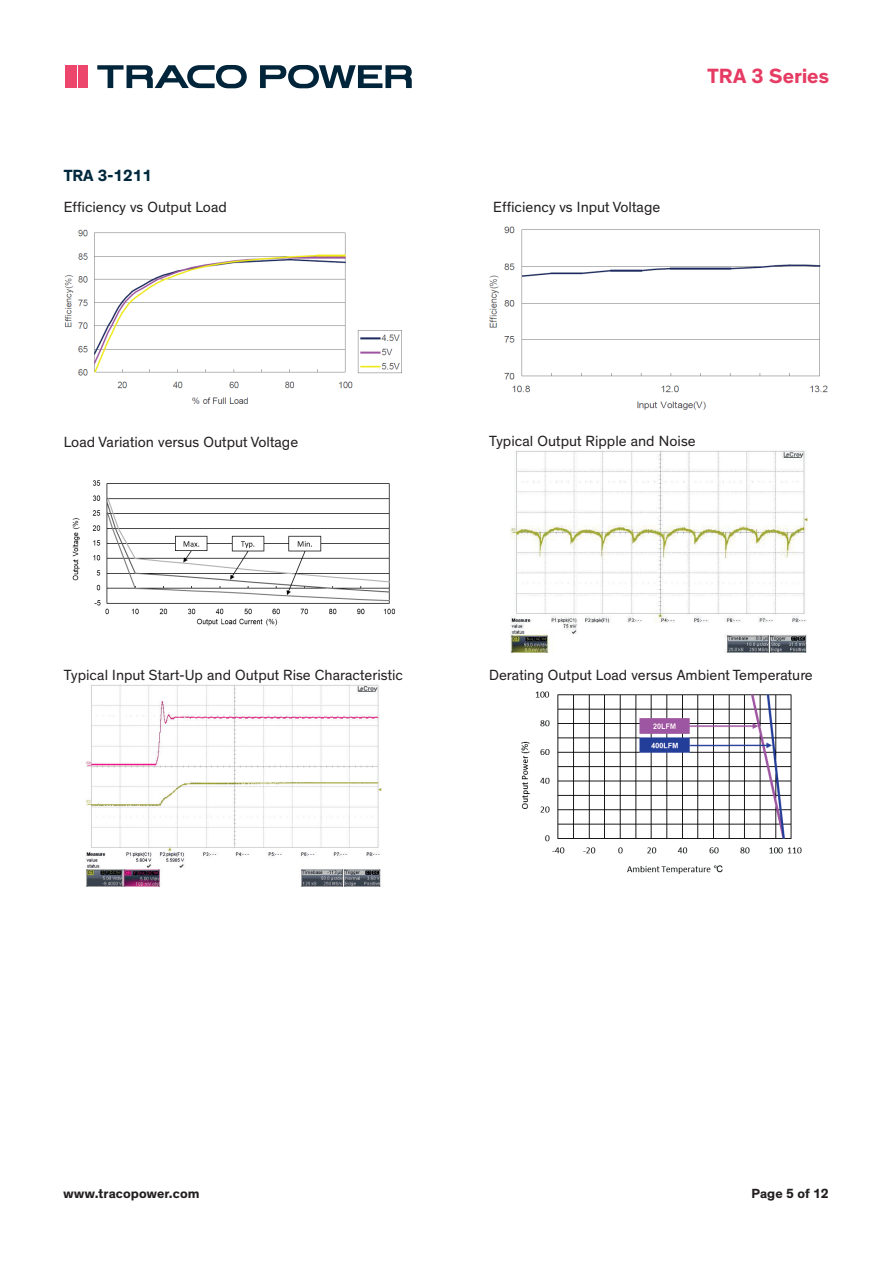
<style>
.page{position:relative;width:893px;height:1263px;background:#fff}
.page>*{position:absolute;margin:0;border:0;box-sizing:border-box;transform-origin:0 0}
.t1{font:700 21px "Theinhardt";color:#e63c64}
.t2{font:700 16.5px "Theinhardt";color:#00283c}
.t3{font:15px "Theinhardt";color:#231f20}
.t4{font:700 13.5px "Theinhardt";letter-spacing:.01em;color:#231f20}
</style>
<div class="page">
<svg style="left:97px;top:65px;width:150px;height:23px"></svg>
<svg style="left:260px;top:65px;width:152px;height:23px"></svg>
<div style="left:65px;top:65px;width:9px;height:23px;background:#ed466c"></div>
<div style="left:78px;top:65px;width:9px;height:23px;background:#ed466c"></div>
<svg style="left:76px;top:65px;width:1px;height:23px"></svg>
<img style="left:64px;top:230px;width:338px;height:174px">
<img style="left:489px;top:226px;width:339px;height:184px">
<img style="left:521px;top:691px;width:281px;height:183px">
<img style="left:511px;top:451px;width:296px;height:202px">
<img style="left:86px;top:685px;width:296px;height:202px">
<img style="left:72px;top:480px;width:323px;height:146px">
<p class="t2" style="left:64px;top:166px;width:90px">TRA 3-1211</p>
<p class="t3" style="left:64px;top:198px;width:165px">Efficiency vs Output Load</p>
<p class="t3" style="left:493px;top:198px;width:169px">Efficiency vs Input Voltage</p>
<h1 class="t1" style="left:707px;top:63px;width:123px">TRA 3 Series</h1>
<p class="t3" style="left:64px;top:433px;width:236px">Load Variation versus Output Voltage</p>
<p class="t3" style="left:489px;top:432px;width:208px">Typical Output Ripple and Noise</p>
<p class="t3" style="left:64px;top:666px;width:341px">Typical Input Start-Up and Output Rise Characteristic</p>
<p class="t3" style="left:489px;top:666px;width:325px">Derating Output Load versus Ambient Temperature</p>
<p class="t4" style="left:63px;top:1185px;width:138px">www.tracopower.com</p>
<p class="t4" style="left:751px;top:1185px;width:79px">Page 5 of 12</p>
</div>
